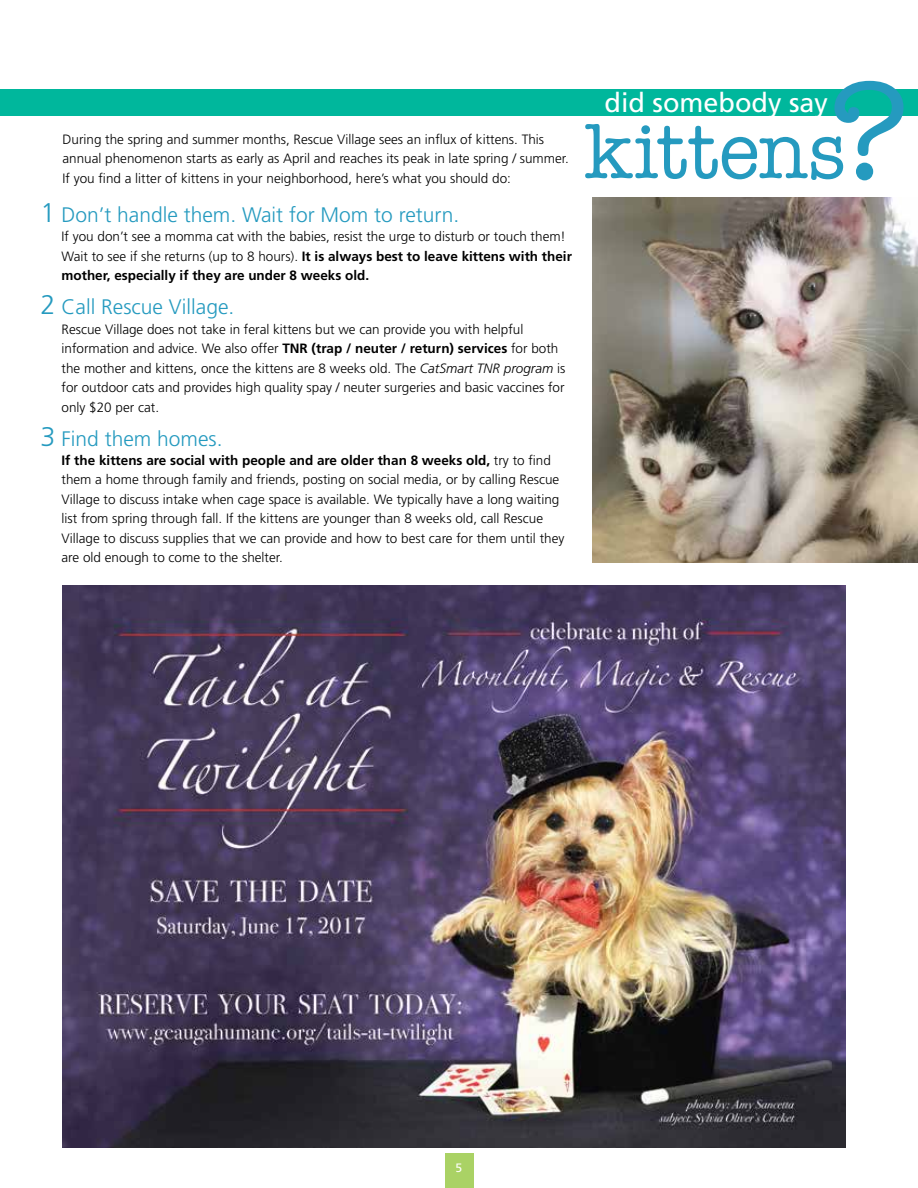
<style>
.page{position:relative;width:918px;height:1188px;background:#fff}
.page>*{position:absolute;margin:0;border:0;box-sizing:border-box;transform-origin:0 0}
.t1{font:79.5px "American Typewriter";color:#259abf}
.t2{font:27px "Frutiger";color:#fff}
.t3{font:300 21px "Frutiger";color:#259abf}
.t4{font:300 13.5px/19.5px "Frutiger";color:#000}
.t5{font:12.15px "Frutiger";color:#fff}
.s1{font-size:27px}
.s2{font-weight:700}
.s3{font-style:italic}
.s4{font-size:141px}
</style>
<div class="page">
<div style="left:0;top:89px;width:918px;height:27px;background:#00b79c"></div>
<img style="left:63px;top:585px;width:783px;height:563px">
<img style="left:592px;top:198px;width:326px;height:364px">
<div style="left:445px;top:1154px;width:28px;height:34px;background:#aad265"></div>
<p class="t4" style="left:63px;top:130px;width:508px">During the spring and summer months, Rescue Village sees an influx of kittens. This annual phenomenon starts as early as April and reaches its peak in late spring / summer.<br>If you find a litter of kittens in your neighborhood, here’s what you should do:</p>
<h3 class="t3" style="left:40px;top:203px;width:420px"><span class="s1">1</span> Don’t handle them. Wait for Mom to return.</h3>
<p class="t4" style="left:62px;top:227px;width:512px">If you don’t see a momma cat with the babies, resist the urge to disturb or touch them!<br>Wait to see if she returns (up to 8 hours). <span class="s2">It is always best to leave kittens with their mother, especially if they are under 8 weeks old.</span></p>
<h3 class="t3" style="left:40px;top:295px;width:195px"><span class="s1">2</span> Call Rescue Village.</h3>
<p class="t4" style="left:62px;top:319px;width:505px">Rescue Village does not take in feral kittens but we can provide you with helpful information and advice. We also offer <span class="s2">TNR (trap / neuter / return) services</span> for both the mother and kittens, once the kittens are 8 weeks old. The <span class="s3">CatSmart TNR program</span> is for outdoor cats and provides high quality spay / neuter surgeries and basic vaccines for only $20 per cat.</p>
<h3 class="t3" style="left:40px;top:426px;width:184px"><span class="s1">3</span> Find them homes.</h3>
<p class="t4" style="left:62px;top:451px;width:504px"><span class="s2">If the kittens are social with people and are older than 8 weeks old,</span> try to find them a home through family and friends, posting on social media, or by calling Rescue Village to discuss intake when cage space is available. We typically have a long waiting list from spring through fall. If the kittens are younger than 8 weeks old, call Rescue Village to discuss supplies that we can provide and how to best care for them until they are old enough to come to the shelter.</p>
<h1 class="t1" style="left:584px;top:106px;width:326px">kittens<span class="s4">?</span></h1>
<h2 class="t2" style="left:605px;top:87px;width:225px">did somebody say</h2>
<p class="t5" style="left:456px;top:1161px;width:8px">5</p>
</div>
